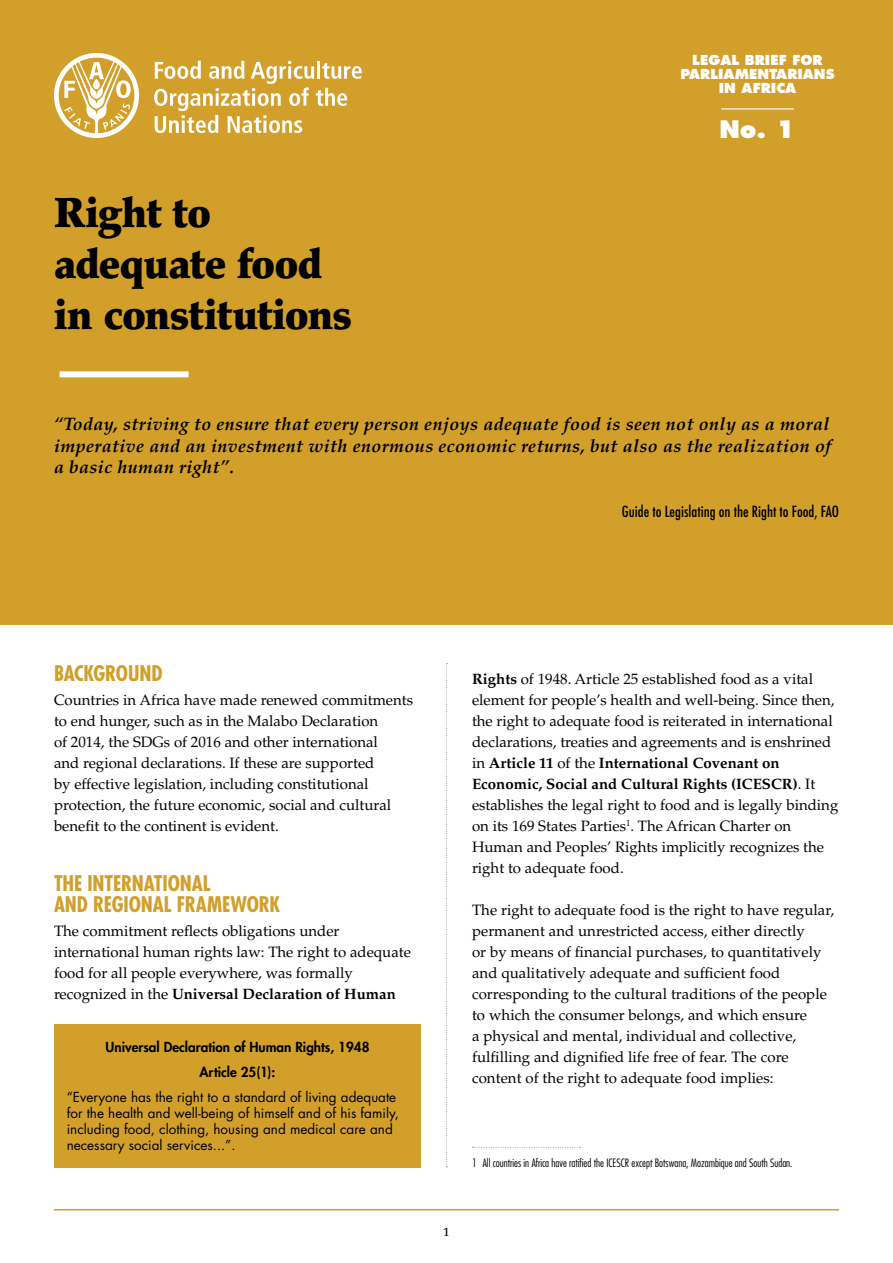
<style>
.page{position:relative;width:893px;height:1263px;background:#fff}
.page>*{position:absolute;margin:0;border:0;box-sizing:border-box;transform-origin:0 0}
.t1{font:900 42px/51px "Palatino LT Std";letter-spacing:-.025em;color:#000}
.t2{font:800 23.4px "Futura Std";color:#fff}
.t3{font:700 condensed 21px/21px "Futura Std";letter-spacing:-.005em;color:#d19f2a}
.t4{font:italic 700 18px/21.6px "Palatino LT Std";letter-spacing:.02em;color:#000;text-align:justify}
.t5{font:15px/21px "Palatino LT Std";color:#000}
.t6{font:500 condensed 15px "Futura";color:#000}
.t7{font:13.5px/16.2px "Futura Std";color:#000}
.t8{font:800 13.5px/24.8px "Futura Std";color:#000;text-align:center}
.t9{font:800 13.5px/14.1px "Futura Std";color:#fff;text-align:center}
.t10{font:500 12px "Palatino LT Std";color:#000}
.t11{font:300 condensed 11.25px "Futura Std";color:#000}
.s1{font-weight:700}
</style>
<div class="page">
<hr style="left:54px;top:1209px;width:785px;height:1px;background:#d19f2a">
<svg style="left:446px;top:663px;width:1px;height:504px"></svg>
<div style="left:0;top:0;width:893px;height:624px;background:#d19f2a"></div>
<hr style="left:721px;top:108px;width:73px;height:1px;background:#fff">
<div style="left:60px;top:371px;width:129px;height:6px;background:#fff"></div>
<svg style="left:472px;top:1147px;width:109px;height:1px"></svg>
<div style="left:54px;top:1024px;width:367px;height:143px;background:#d19f2a"></div>
<svg style="left:154px;top:61px;width:208px;height:72px"></svg>
<svg style="left:54px;top:53px;width:85px;height:85px"></svg>
<h1 class="t1" style="left:54px;top:188px;width:300px">Right to adequate food in constitutions</h1>
<p class="t9" style="left:680px;top:53px;width:156px">LEGAL BRIEF FOR<br>PARLIAMENTARIANS<br>IN AFRICA</p>
<h2 class="t2" style="left:719px;top:114px;width:78px">No. 1</h2>
<p class="t4" style="left:54px;top:413px;width:779px">“Today, striving to ensure that every person enjoys adequate food is seen not only as a moral imperative and an investment with enormous economic returns, but also as the realization of a basic human right”.</p>
<p class="t6" style="left:622px;top:501px;width:219px">Guide to Legislating on the Right to Food, FAO</p>
<h3 class="t3" style="left:54px;top:662px;width:110px">BACKGROUND</h3>
<p class="t5" style="left:54px;top:690px;width:361px">Countries in Africa have made renewed commitments to end hunger, such as in the Malabo Declaration<br>of 2014, the SDGs of 2016 and other international<br>and regional declarations. If these are supported<br>by effective legislation, including constitutional protection, the future economic, social and cultural benefit to the continent is evident.</p>
<h3 class="t3" style="left:54px;top:873px;width:228px">THE INTERNATIONAL<br>AND REGIONAL FRAMEWORK</h3>
<p class="t5" style="left:54px;top:921px;width:358px">The commitment reflects obligations under international human rights law: The right to adequate food for all people everywhere, was formally recognized in the <span class="s1">Universal Declaration of Human</span></p>
<p class="t8" style="left:105px;top:1035px;width:265px">Universal Declaration of Human Rights, 1948<br>Article 25(1):</p>
<p class="t7" style="left:67px;top:1089px;width:334px">“Everyone has the right to a standard of living adequate for the health and well-being of himself and of his family, including food, clothing, housing and medical care and necessary social services...”.</p>
<p class="t5" style="left:472px;top:669px;width:368px"><span class="s1">Rights</span> of 1948. Article 25 established food as a vital element for people’s health and well-being. Since then, the right to adequate food is reiterated in international declarations, treaties and agreements and is enshrined in <span class="s1">Article 11</span> of the <span class="s1">International Covenant on Economic, Social and Cultural Rights (ICESCR)</span>. It establishes the legal right to food and is legally binding on its 169 States Parties<sup>1</sup>. The African Charter on Human and Peoples’ Rights implicitly recognizes the right to adequate food.</p>
<p class="t5" style="left:472px;top:900px;width:364px">The right to adequate food is the right to have regular, permanent and unrestricted access, either directly<br>or by means of financial purchases, to quantitatively and qualitatively adequate and sufficient food corresponding to the cultural traditions of the people to which the consumer belongs, and which ensure<br>a physical and mental, individual and collective, fulfilling and dignified life free of fear. The core content of the right to adequate food implies:</p>
<p class="t10" style="left:443px;top:1224px;width:7px">1</p>
<p class="t11" style="left:472px;top:1156px;width:322px">1 All countries in Africa have ratified the ICESCR except Botswana, Mozambique and South Sudan.</p>
</div>
